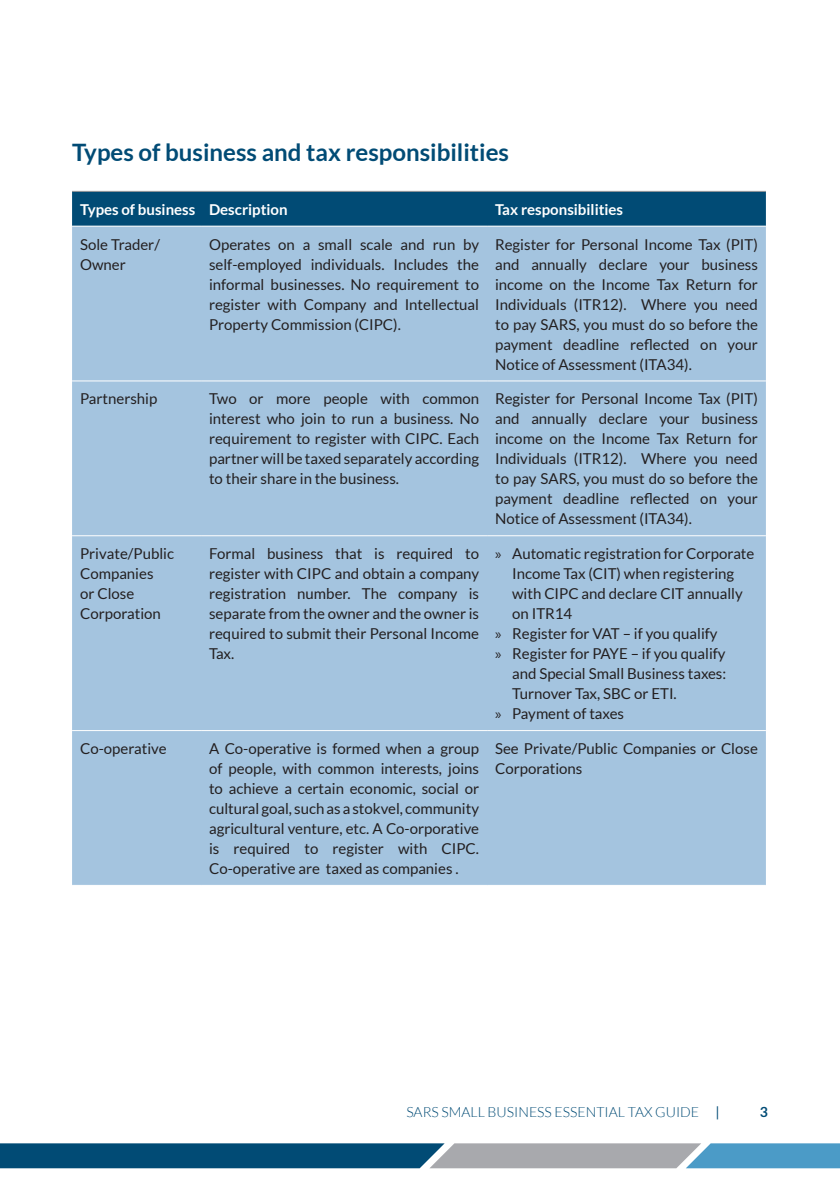
<style>
.page{position:relative;width:840px;height:1191px;background:#fff}
.page>*{position:absolute;margin:0;border:0;box-sizing:border-box;transform-origin:0 0}
.t1{font:700 24px "Lato";color:#014b75}
.t2{font:15px/20px "Lato";color:#231f20;text-align:justify}
.t3{font:700 15px "Lato";color:#fff}
.t4{font:300 14px "Lato";color:#014b75}
.t5{font:700 14px "Lato";color:#014b75}
.s1{font-family:"Myriad Pro"}
.s2{font-weight:400}
</style>
<div class="page">
<svg style="left:0;top:1143px;width:839px;height:25px;background:#467a97"></svg>
<div style="left:72px;top:192px;width:693px;height:34px;background:#014b75"></div>
<div style="left:72px;top:227px;width:693px;height:658px;background:#a4c4df"></div>
<hr style="left:72px;top:380px;width:129px;height:1px;background:#fff">
<hr style="left:201px;top:380px;width:286px;height:1px;background:#fff">
<hr style="left:487px;top:380px;width:278px;height:1px;background:#fff">
<hr style="left:72px;top:535px;width:129px;height:1px;background:#fff">
<hr style="left:201px;top:535px;width:286px;height:1px;background:#fff">
<hr style="left:487px;top:535px;width:278px;height:1px;background:#fff">
<hr style="left:72px;top:730px;width:129px;height:1px;background:#fff">
<hr style="left:201px;top:730px;width:286px;height:1px;background:#fff">
<hr style="left:487px;top:730px;width:278px;height:1px;background:#fff">
<hr style="left:72px;top:191px;width:129px;height:1px;background:#939598">
<hr style="left:201px;top:191px;width:286px;height:1px;background:#939598">
<hr style="left:487px;top:191px;width:278px;height:1px;background:#939598">
<p class="t1" style="left:72px;top:139px;width:438px">Types of business and tax responsibilities</p>
<p class="t3" style="left:80px;top:201px;width:117px">Types of business</p>
<p class="t3" style="left:209px;top:201px;width:80px">Description</p>
<p class="t3" style="left:495px;top:201px;width:129px">Tax responsibilities</p>
<p class="t2" style="left:80px;top:234px;width:81px">Sole Trader/<br>Owner</p>
<p class="t2" style="left:209px;top:234px;width:271px">Operates on a small scale and run by self-employed individuals. Includes the informal businesses. No requirement to register with Company and Intellectual Property Commission (CIPC).</p>
<p class="t2" style="left:495px;top:234px;width:264px">Register for Personal Income Tax (PIT) and annually declare your business income on the Income Tax Return for Individuals (ITR12). Where you need to pay SARS, you must do so before the payment deadline reflected on your Notice of Assessment (ITA34).</p>
<p class="t2" style="left:80px;top:389px;width:79px">Partnership</p>
<p class="t2" style="left:209px;top:389px;width:271px">Two or more people with common interest who join to run a business. No requirement to register with CIPC. Each partner will be taxed separately according to their share in the business.</p>
<p class="t2" style="left:495px;top:389px;width:264px">Register for Personal Income Tax (PIT) and annually declare your business income on the Income Tax Return for Individuals (ITR12). Where you need to pay SARS, you must do so before the payment deadline reflected on your Notice of Assessment (ITA34).</p>
<p class="t2" style="left:80px;top:543px;width:95px;text-align:left">Private/Public<br>Companies<br>or Close<br>Corporation</p>
<p class="t2" style="left:209px;top:543px;width:271px">Formal business that is required to register with CIPC and obtain a company registration number. The company is separate from the owner and the owner is required to submit their Personal Income Tax.</p>
<p class="t2" style="left:512px;top:543px;width:244px;text-align:left;text-indent:-17px"><span class="s1">»</span> Automatic registration for Corporate<br>Income Tax (CIT) when registering with CIPC and declare CIT annually on ITR14</p>
<p class="t2" style="left:495px;top:623px;width:224px"><span class="s1">»</span> Register for VAT – if you qualify</p>
<p class="t2" style="left:512px;top:643px;width:215px;text-indent:-17px"><span class="s1">»</span> Register for PAYE – if you qualify and Special Small Business taxes:<br>Turnover Tax, SBC or ETI.</p>
<p class="t2" style="left:495px;top:703px;width:130px"><span class="s1">»</span> Payment of taxes</p>
<p class="t2" style="left:80px;top:738px;width:88px">Co-operative</p>
<p class="t2" style="left:209px;top:738px;width:271px">A Co-operative is formed when a group of people, with common interests, joins to achieve a certain economic, social or cultural goal, such as a stokvel, community agricultural venture, etc. A Co-orporative is required to register with CIPC.<br>Co-operative are taxed as companies .</p>
<p class="t2" style="left:495px;top:738px;width:264px">See Private/Public Companies or Close<br>Corporations</p>
<p class="t4" style="left:406px;top:1104px;width:314px">SARS SMALL BUSINESS ESSENTIAL TAX GUIDE <span class="s2">|</span></p>
<p class="t5" style="left:759px;top:1104px;width:10px">3</p>
</div>
